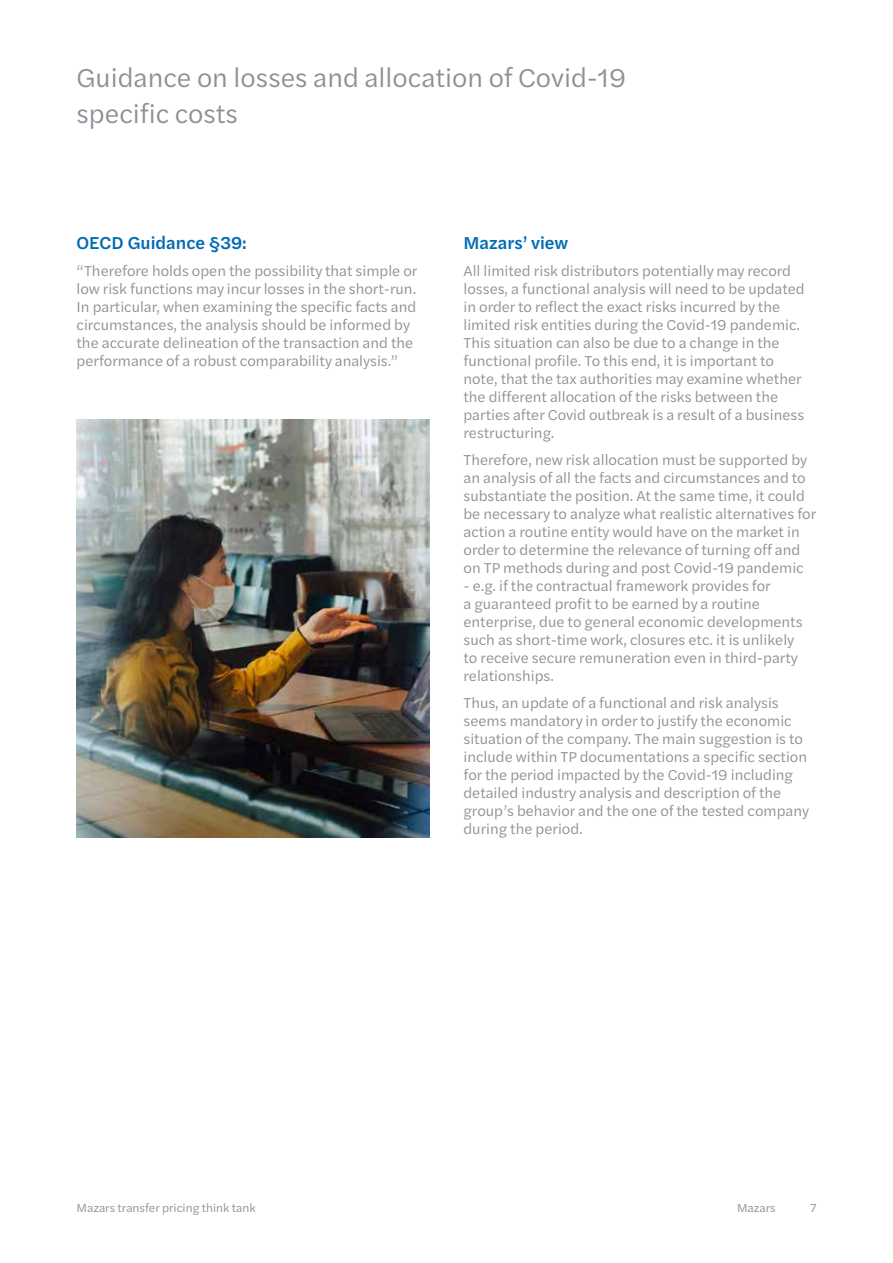
<style>
.page{position:relative;width:893px;height:1263px;background:#fff}
.page>*{position:absolute;margin:0;border:0;box-sizing:border-box;transform-origin:0 0}
.t1{font:27px/36px "Halyard Text";color:#8d9197}
.t2{font:500 18px "Halyard Text";color:#006ab3}
.t3{font:15px/18px "Halyard Text";color:#8d9197}
.t4{font:12px "Halyard Text";color:#8d9197}
</style>
<div class="page">
<img style="left:77px;top:420px;width:352px;height:418px">
<h1 class="t1" style="left:77px;top:59px;width:551px">Guidance on losses and allocation of Covid-19 specific costs</h1>
<p class="t2" style="left:77px;top:230px;width:172px">OECD Guidance §39:</p>
<p class="t3" style="left:77px;top:261px;width:342px">“Therefore holds open the possibility that simple or low risk functions may incur losses in the short-run.<br>In particular, when examining the specific facts and circumstances, the analysis should be informed by the accurate delineation of the transaction and the performance of a robust comparability analysis.”</p>
<p class="t2" style="left:463px;top:230px;width:106px">Mazars’ view</p>
<p class="t3" style="left:463px;top:261px;width:343px">All limited risk distributors potentially may record losses, a functional analysis will need to be updated in order to reflect the exact risks incurred by the limited risk entities during the Covid-19 pandemic.<br>This situation can also be due to a change in the functional profile. To this end, it is important to note, that the tax authorities may examine whether the different allocation of the risks between the parties after Covid outbreak is a result of a business restructuring.</p>
<p class="t3" style="left:463px;top:450px;width:354px">Therefore, new risk allocation must be supported by an analysis of all the facts and circumstances and to substantiate the position. At the same time, it could be necessary to analyze what realistic alternatives for action a routine entity would have on the market in order to determine the relevance of turning off and on TP methods during and post Covid-19 pandemic</p>
<p class="t3" style="left:463px;top:576px;width:341px">- e.g. if the contractual framework provides for<br>a guaranteed profit to be earned by a routine enterprise, due to general economic developments such as short-time work, closures etc. it is unlikely to receive secure remuneration even in third-party relationships.</p>
<p class="t3" style="left:463px;top:693px;width:347px">Thus, an update of a functional and risk analysis seems mandatory in order to justify the economic situation of the company. The main suggestion is to include within TP documentations a specific section for the period impacted by the Covid-19 including detailed industry analysis and description of the group’s behavior and the one of the tested company during the period.</p>
<p class="t4" style="left:77px;top:1199px;width:181px">Mazars transfer pricing think tank</p>
<p class="t4" style="left:737px;top:1199px;width:40px">Mazars</p>
<p class="t4" style="left:810px;top:1199px;width:8px">7</p>
</div>
